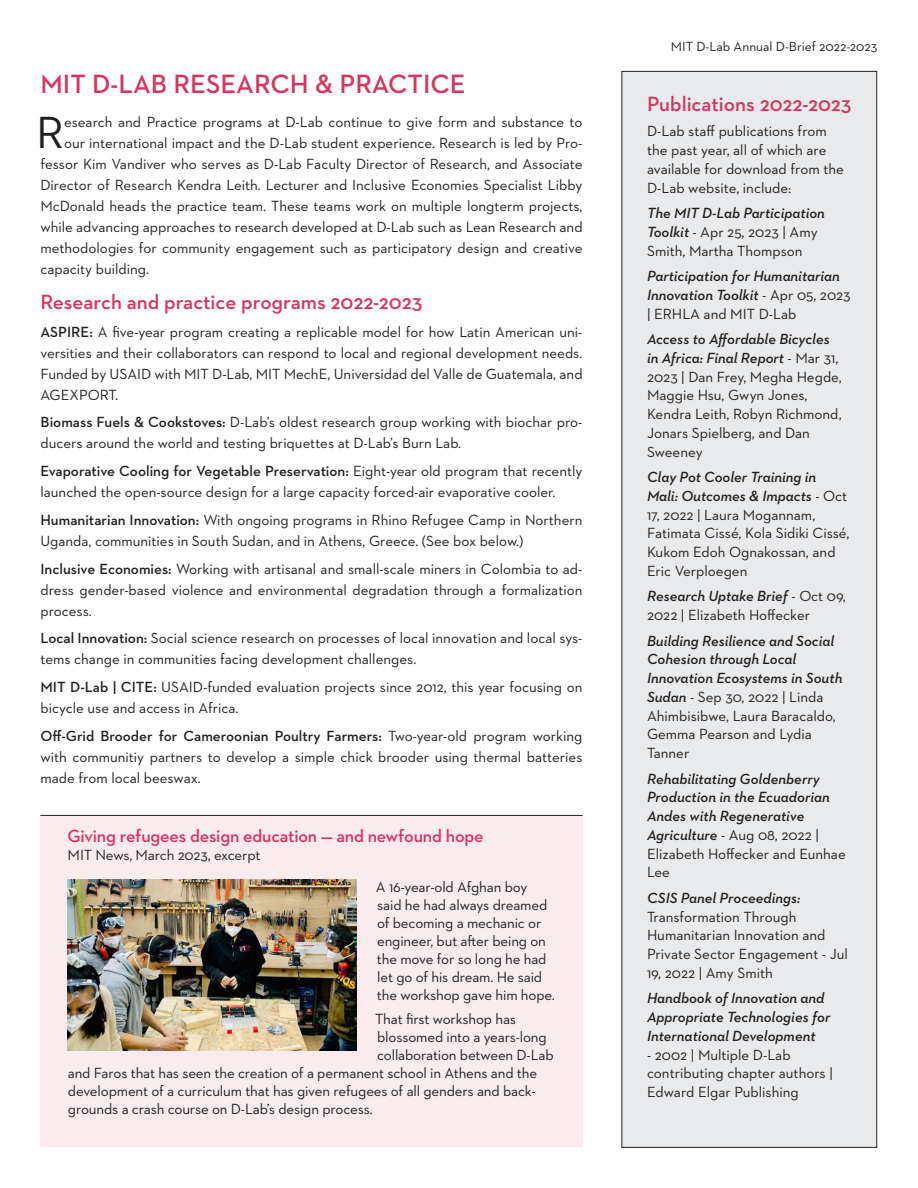
<style>
.page{position:relative;width:918px;height:1188px;background:#fff}
.page>*{position:absolute;margin:0;border:0;box-sizing:border-box;transform-origin:0 0}
.Bullet_2{font:45.9px "Neutraface 2 Text";color:#231f20}
.Bullet_2-2{font:600 27px "Neutraface 2 Text";color:#d6365e}
.Bullet_2-3{font:600 21px "Neutraface 2 Text";color:#d6365e}
.Bullet_2-4{font:600 18px "Neutraface 2 Text";letter-spacing:-.01em;color:#d6365e}
.Bullet_2-5{font:15px/18.8px "Neutraface 2 Text";color:#231f20}
.Bullet_2-6{font:italic 600 15px/18.8px "Neutraface 2 Text";color:#231f20}
.Bullet_2-7{font:13.5px "Neutraface 2 Text";color:#231f20}
.s1{font-weight:600}
.s2{font-weight:600;font-style:italic}
.s3{font-weight:400;font-style:normal}
</style>
<div class="page">
<div style="left:622px;top:71px;width:255px;height:1076px;background:#e9eaeb"></div>
<div style="left:40px;top:815px;width:543px;height:331px;background:#faebef"></div>
<hr style="left:40px;top:815px;width:543px;height:1px;background:#231f20">
<img style="left:68px;top:880px;width:289px;height:170px">
<p class="Bullet_2-2" style="left:40px;top:67px;width:427px">MIT D-LAB RESEARCH &amp; PRACTICE</p>
<p class="Bullet_2" style="left:36px;top:104px;width:29px">R</p>
<p class="Bullet_2-5" style="left:64px;top:113px;width:520px">esearch and Practice programs at D-Lab continue to give form and substance to</p>
<p class="Bullet_2-5" style="left:64px;top:134px;width:520px">our international impact and the D-Lab student experience. Research is led by Pro-</p>
<p class="Bullet_2-5" style="left:40px;top:155px;width:544px">fessor Kim Vandiver who serves as D-Lab Faculty Director of Research, and Associate</p>
<p class="Bullet_2-5" style="left:40px;top:176px;width:543px">Director of Research Kendra Leith. Lecturer and Inclusive Economies Specialist Libby</p>
<p class="Bullet_2-5" style="left:40px;top:197px;width:544px">McDonald heads the practice team. These teams work on multiple longterm projects,</p>
<p class="Bullet_2-5" style="left:40px;top:218px;width:544px">while advancing approaches to research developed at D-Lab such as Lean Research and</p>
<p class="Bullet_2-5" style="left:40px;top:239px;width:544px">methodologies for community engagement such as participatory design and creative</p>
<p class="Bullet_2-5" style="left:40px;top:260px;width:110px">capacity building.</p>
<p class="Bullet_2-3" style="left:40px;top:288px;width:384px">Research and practice programs 2022-2023</p>
<p class="Bullet_2-5" style="left:40px;top:321px;width:544px;line-height:21px;text-align:justify"><span class="s1">ASPIRE:</span> A five-year program creating a replicable model for how Latin American uni&shy;versities and their collaborators can respond to local and regional development needs.<br>Funded by USAID with MIT D-Lab, MIT MechE, Universidad del Valle de Guatemala, and AGEXPORT.</p>
<p class="Bullet_2-5" style="left:40px;top:411px;width:544px;line-height:21px"><span class="s1">Biomass Fuels &amp; Cookstoves:</span> D-Lab’s oldest research group working with biochar pro&shy;ducers around the world and testing briquettes at D-Lab’s Burn Lab.</p>
<p class="Bullet_2-5" style="left:40px;top:460px;width:544px;line-height:21px"><span class="s1">Evaporative Cooling for Vegetable Preservation:</span> Eight-year old program that recently launched the open-source design for a large capacity forced-air evaporative cooler.</p>
<p class="Bullet_2-5" style="left:40px;top:509px;width:544px;line-height:21px"><span class="s1">Humanitarian Innovation:</span> With ongoing programs in Rhino Refugee Camp in Northern<br>Uganda, communities in South Sudan, and in Athens, Greece. (See box below.)</p>
<p class="Bullet_2-5" style="left:40px;top:558px;width:544px;line-height:21px;text-align:justify"><span class="s1">Inclusive Economies:</span> Working with artisanal and small-scale miners in Colombia to ad&shy;dress gender-based violence and environmental degradation through a formalization process.</p>
<p class="Bullet_2-5" style="left:40px;top:627px;width:544px;line-height:21px"><span class="s1">Local Innovation:</span> Social science research on processes of local innovation and local sys&shy;tems change in communities facing development challenges.</p>
<p class="Bullet_2-5" style="left:40px;top:676px;width:544px;line-height:21px"><span class="s1">MIT D-Lab | CITE:</span> USAID-funded evaluation projects since 2012, this year focusing on bicycle use and access in Africa.</p>
<p class="Bullet_2-5" style="left:40px;top:725px;width:544px;line-height:21px;text-align:justify"><span class="s1">Off-Grid Brooder for Cameroonian Poultry Farmers:</span> Two-year-old program working with communitiy partners to develop a simple chick brooder using thermal batteries made from local beeswax.</p>
<p class="Bullet_2-4" style="left:67px;top:825px;width:418px">Giving refugees design education — and newfound hope</p>
<p class="Bullet_2-5" style="left:68px;top:845px;width:194px">MIT News, March 2023, excerpt</p>
<p class="Bullet_2-5" style="left:376px;top:877px;width:181px;line-height:18px">A 16-year-old Afghan boy said he had always dreamed of becoming a mechanic or engineer, but after being on the move for so long he had let go of his dream. He said the workshop gave him hope.</p>
<p class="Bullet_2-5" style="left:375px;top:1010px;width:142px">That first workshop has</p>
<p class="Bullet_2-5" style="left:377px;top:1028px;width:171px">blossomed into a years-long</p>
<p class="Bullet_2-5" style="left:377px;top:1046px;width:178px">collaboration between D-Lab</p>
<p class="Bullet_2-5" style="left:68px;top:1064px;width:471px">and Faros that has seen the creation of a permanent school in Athens and the</p>
<p class="Bullet_2-5" style="left:68px;top:1082px;width:469px">development of a curriculum that has given refugees of all genders and back-</p>
<p class="Bullet_2-5" style="left:68px;top:1100px;width:306px">grounds a crash course on D-Lab’s design process.</p>
<p class="Bullet_2-7" style="left:671px;top:38px;width:208px">MIT D-Lab Annual D-Brief 2022-2023</p>
<p class="Bullet_2-3" style="left:647px;top:90px;width:206px">Publications 2022-2023</p>
<p class="Bullet_2-5" style="left:647px;top:122px;width:198px">D-Lab staff publications from the past year, all of which are available for download from the<br>D-Lab website, include:</p>
<p class="Bullet_2-5" style="left:647px;top:203px;width:179px"><span class="s2">The MIT D-Lab Participation<br>Toolkit</span> - Apr 25, 2023 | Amy<br>Smith, Martha Thompson</p>
<p class="Bullet_2-6" style="left:647px;top:266px;width:205px">Participation for Humanitarian<br>Innovation Toolkit <span class="s3">- Apr 05, 2023 | ERHLA and MIT D-Lab</span></p>
<p class="Bullet_2-5" style="left:647px;top:329px;width:196px"><span class="s2">Access to Affordable Bicycles in Africa: Final Report</span> - Mar 31,<br>2023 | Dan Frey, Megha Hegde,<br>Maggie Hsu, Gwyn Jones,<br>Kendra Leith, Robyn Richmond,<br>Jonars Spielberg, and Dan<br>Sweeney</p>
<p class="Bullet_2-5" style="left:647px;top:467px;width:204px"><span class="s2">Clay Pot Cooler Training in<br>Mali: Outcomes &amp; Impacts</span> - Oct<br>17, 2022 | Laura Mogannam,<br>Fatimata Cissé, Kola Sidiki Cissé,<br>Kukom Edoh Ognakossan, and<br>Eric Verploegen</p>
<p class="Bullet_2-5" style="left:647px;top:587px;width:200px"><span class="s2">Research Uptake Brief</span> - Oct 09,<br>2022 | Elizabeth Hoffecker</p>
<p class="Bullet_2-6" style="left:647px;top:631px;width:197px">Building Resilience and Social<br>Cohesion through Local<br>Innovation Ecosystems in South<br>Sudan <span class="s3">- Sep 30, 2022 | Linda<br>Ahimbisibwe, Laura Baracaldo,<br>Gemma Pearson and Lydia<br>Tanner</span></p>
<p class="Bullet_2-6" style="left:647px;top:769px;width:200px">Rehabilitating Goldenberry<br>Production in the Ecuadorian<br>Andes with Regenerative<br>Agriculture <span class="s3">- Aug 08, 2022 |<br>Elizabeth Hoffecker and Eunhae<br>Lee</span></p>
<p class="Bullet_2-5" style="left:647px;top:888px;width:202px"><span class="s2">CSIS Panel Proceedings:<br></span>Transformation Through<br>Humanitarian Innovation and<br>Private Sector Engagement - Jul<br>19, 2022 | Amy Smith</p>
<p class="Bullet_2-6" style="left:647px;top:989px;width:185px">Handbook of Innovation and<br>Appropriate Technologies for<br>International Development</p>
<p class="Bullet_2-5" style="left:647px;top:1045px;width:187px">- 2002 | Multiple D-Lab contributing chapter authors |<br>Edward Elgar Publishing</p>
</div>
